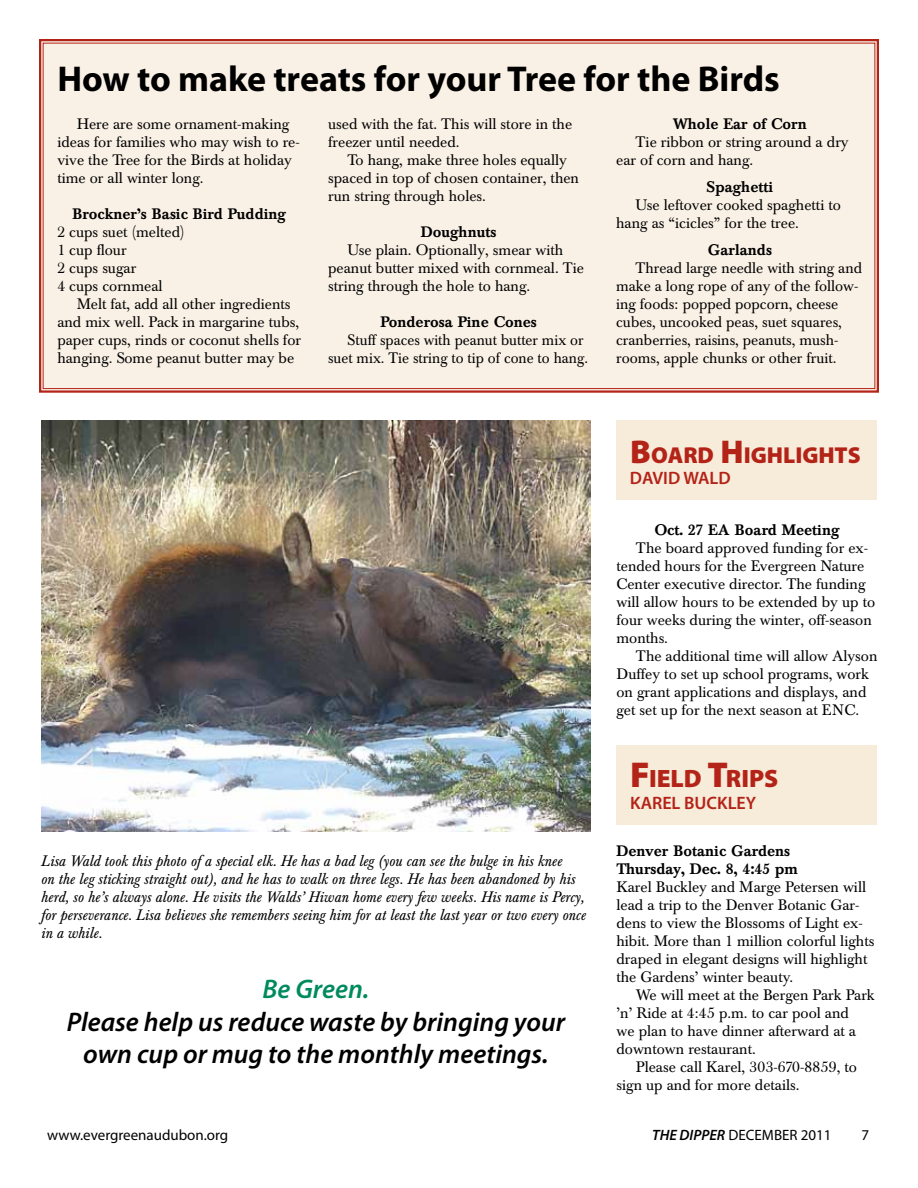
<style>
.page{position:relative;width:918px;height:1188px;background:#fff}
.page>*{position:absolute;margin:0;border:0;box-sizing:border-box;transform-origin:0 0}
.t1{font:700 36px "Myriad Pro";color:#000}
.t2{font:italic 600 27px/32.4px "Myriad Pro";color:#000;text-align:center}
.t3{font:italic 600 27px "Myriad Pro";color:#008a5e}
.t4{font:900 25.2px "Myriad Pro";color:#b32317}
.t5{font:900 23.1px "Myriad Pro";color:#b32317}
.t6{font:600 18px "Myriad Pro";color:#b32317}
.t7{font:15px/18px "Baskerville BE";color:#000}
.t8{font:italic 15px/18px "Baskerville BE";color:#000}
.t9{font:500 15px/18px "Baskerville BE";color:#000}
.t10{font:15px "Myriad Pro";color:#000}
.s1{font-size:33px}
.s2{font-size:36px}
.s3{font-weight:600;font-style:italic}
</style>
<div class="page">
<div style="left:39px;top:39px;width:840px;height:354px;background:#faf1e6"></div>
<div style="left:616px;top:420px;width:262px;height:80px;background:#f7ebda"></div>
<div style="left:616px;top:745px;width:262px;height:79px;background:#f7ebda"></div>
<img style="left:41px;top:420px;width:549px;height:412px">
<h1 class="t1" style="left:57px;top:55px;width:724px">How to make treats for your Tree for the Birds</h1>
<p class="t9" style="left:673px;top:115px;width:136px">Whole Ear of Corn</p>
<p class="t7" style="left:616px;top:133px;width:234px;text-indent:20px">Tie ribbon or string around a dry ear of corn and hang.</p>
<p class="t9" style="left:707px;top:178px;width:68px">Spaghetti</p>
<p class="t7" style="left:616px;top:196px;width:226px;text-indent:20px">Use leftover cooked spaghetti to hang as “icicles” for the tree.</p>
<p class="t9" style="left:708px;top:241px;width:66px">Garlands</p>
<p class="t7" style="left:616px;top:259px;width:247px;text-indent:19px">Thread large needle with string and make a long rope of any of the follow&shy;ing foods: popped popcorn, cheese cubes, uncooked peas, suet squares, cranberries, raisins, peanuts, mush&shy;rooms, apple chunks or other fruit.</p>
<p class="t7" style="left:57px;top:115px;width:244px;text-indent:20px">Here are some ornament-making ideas for families who may wish to re&shy;vive the Tree for the Birds at holiday time or all winter long.</p>
<p class="t9" style="left:73px;top:205px;width:215px">Brockner’s Basic Bird Pudding</p>
<p class="t7" style="left:57px;top:223px;width:129px">2 cups suet (melted)<br>1 cup flour<br>2 cups sugar<br>4 cups cornmeal</p>
<p class="t7" style="left:57px;top:295px;width:245px;text-align:center">Melt fat, add all other ingredients<br>and mix well. Pack in margarine tubs, paper cups, rinds or coconut shells for hanging. Some peanut butter may be</p>
<p class="t7" style="left:328px;top:115px;width:246px">used with the fat. This will store in the freezer until needed.</p>
<p class="t7" style="left:328px;top:151px;width:252px;text-indent:19px">To hang, make three holes equally spaced in top of chosen container, then run string through holes.</p>
<p class="t9" style="left:421px;top:223px;width:77px">Doughnuts</p>
<p class="t7" style="left:328px;top:241px;width:257px;text-indent:19px">Use plain. Optionally, smear with peanut butter mixed with cornmeal. Tie string through the hole to hang.</p>
<p class="t9" style="left:380px;top:313px;width:158px">Ponderosa Pine Cones</p>
<p class="t7" style="left:328px;top:331px;width:261px;text-align:right">Stuff spaces with peanut butter mix or suet mix. Tie string to tip of cone to hang.</p>
<h3 class="t5" style="left:630px;top:439px;width:232px"><span class="s1">B</span>OARD <span class="s1">H</span>IGHLIGHTS</h3>
<p class="t6" style="left:630px;top:467px;width:102px">DAVID WALD</p>
<p class="t9" style="left:654px;top:521px;width:187px">Oct. 27 EA Board Meeting</p>
<p class="t7" style="left:616px;top:539px;width:260px;text-indent:20px">The board approved funding for ex&shy;tended hours for the Evergreen Nature Center executive director. The funding will allow hours to be extended by up to four weeks during the winter, off-season months.</p>
<p class="t7" style="left:616px;top:647px;width:262px;text-indent:20px">The additional time will allow Alyson Duffey to set up school programs, work on grant applications and displays, and get set up for the next season at ENC.</p>
<p class="t8" style="left:40px;top:853px;width:546px">Lisa Wald took this photo of a special elk. He has a bad leg (you can see the bulge in his knee<br>on the leg sticking straight out), and he has to walk on three legs. He has been abandoned by his herd, so he’s always alone. He visits the Walds’ Hiwan home every few weeks. His name is Percy, for perseverance. Lisa believes she remembers seeing him for at least the last year or two every once in a while.</p>
<h2 class="t3" style="left:262px;top:972px;width:108px">Be Green.</h2>
<h2 class="t2" style="left:67px;top:1005px;width:500px">Please help us reduce waste by bringing your own cup or mug to the monthly meetings.</h2>
<h3 class="t4" style="left:630px;top:762px;width:150px"><span class="s2">F</span>IELD <span class="s2">T</span>RIPS</h3>
<p class="t6" style="left:630px;top:791px;width:128px">KAREL BUCKLEY</p>
<p class="t9" style="left:616px;top:842px;width:183px">Denver Botanic Gardens<br>Thursday, Dec. 8, 4:45 pm</p>
<p class="t7" style="left:616px;top:878px;width:259px">Karel Buckley and Marge Petersen will lead a trip to the Denver Botanic Gar&shy;dens to view the Blossoms of Light ex&shy;hibit. More than 1 million colorful lights draped in elegant designs will highlight the Gardens’ winter beauty.</p>
<p class="t7" style="left:616px;top:986px;width:260px;text-indent:20px">We will meet at the Bergen Park Park ’n’ Ride at 4:45 p.m. to car pool and<br>we plan to have dinner afterward at a downtown restaurant.</p>
<p class="t7" style="left:616px;top:1058px;width:242px;text-indent:20px">Please call Karel, 303-670-8859, to sign up and for more details.</p>
<p class="t10" style="left:47px;top:1125px;width:183px">www.evergreenaudubon.org</p>
<p class="t10" style="left:652px;top:1125px;width:181px"><span class="s3">THE DIPPER</span> DECEMBER 2011</p>
<p class="t10" style="left:862px;top:1125px;width:9px">7</p>
</div>
